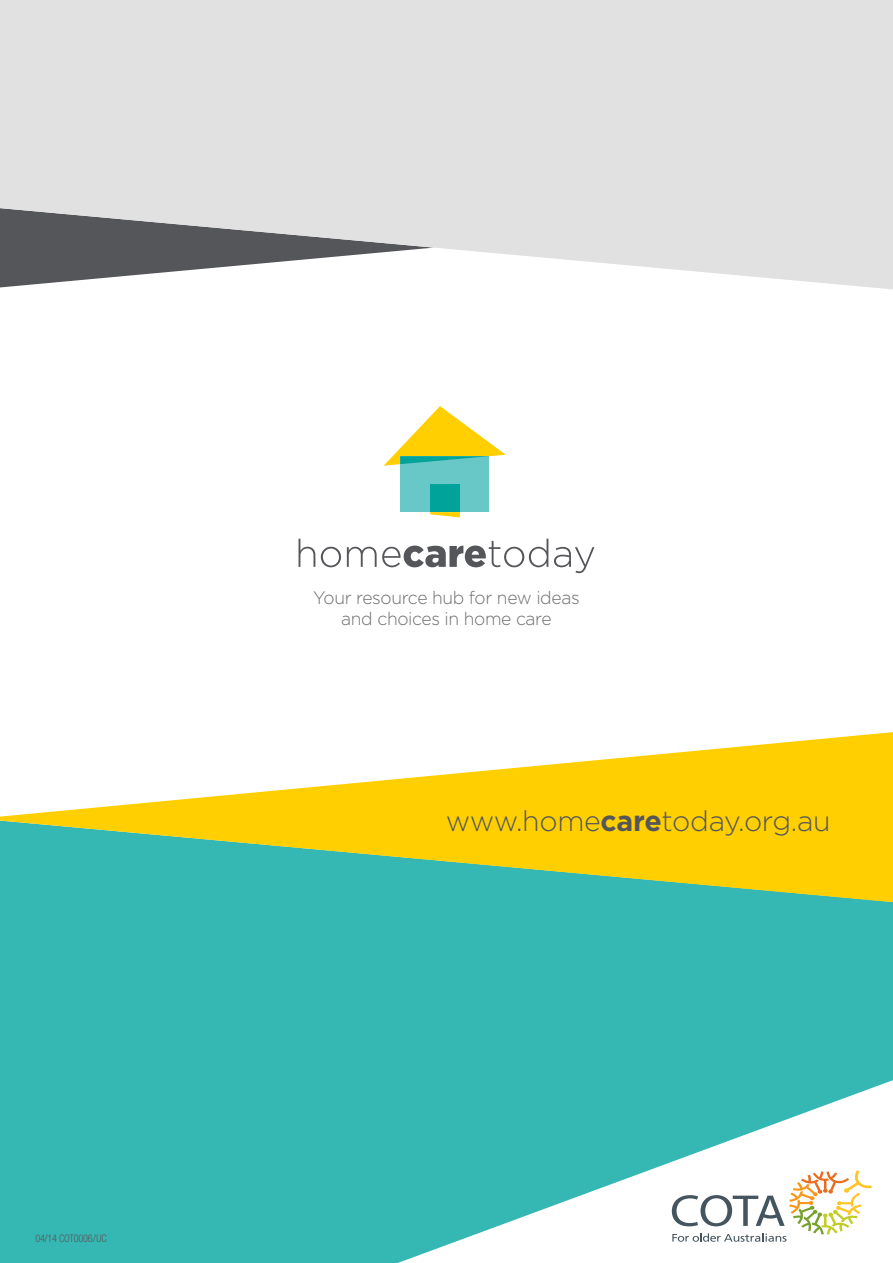
<style>
.page{position:relative;width:893px;height:1263px;background:#fff}
.page>*{position:absolute;margin:0;border:0;box-sizing:border-box;transform-origin:0 0}
.t1{font:300 28.5px "Gotham";letter-spacing:-.01em;color:#55565a}
.t2{font:300 18px/21px "Gotham";letter-spacing:-.02em;color:#6f6d70;text-align:center}
.t3{font:300 condensed 10.5px "Helvetica Neue LT Std";letter-spacing:-.02em;color:#58595b}
.s1{font-weight:700}
</style>
<div class="page">
<svg style="left:0;top:0;width:893px;height:289px;background:#dad9da"></svg>
<div style="left:0;top:902px;width:893px;height:361px;background:#35b7b3"></div>
<svg style="left:398px;top:1080px;width:495px;height:183px;fill:#35b7b3"></svg>
<svg style="left:0;top:732px;width:893px;height:170px;fill:#ffcf01"></svg>
<div style="left:400px;top:456px;width:89px;height:56px;background:#67c8c7"></div>
<svg style="left:384px;top:406px;width:122px;height:60px"></svg>
<svg style="left:430px;top:512px;width:30px;height:5px"></svg>
<div style="left:430px;top:484px;width:30px;height:28px;background:#00a39a"></div>
<svg style="left:299px;top:539px;width:16px;height:28px"></svg>
<svg style="left:321px;top:547px;width:20px;height:20px"></svg>
<svg style="left:347px;top:539px;width:201px;height:28px"></svg>
<svg style="left:554px;top:547px;width:40px;height:26px"></svg>
<svg style="left:672px;top:1170px;width:200px;height:72px"></svg>
<p class="t3" style="left:35px;top:1232px;width:73px">04/14 COT0006/UC</p>
<p class="t2" style="left:313px;top:586px;width:268px">Your resource hub for new ideas and choices in home care</p>
<h1 class="t1" style="left:446px;top:804px;width:386px">www.home<span class="s1">care</span>today.org.au</h1>
</div>
